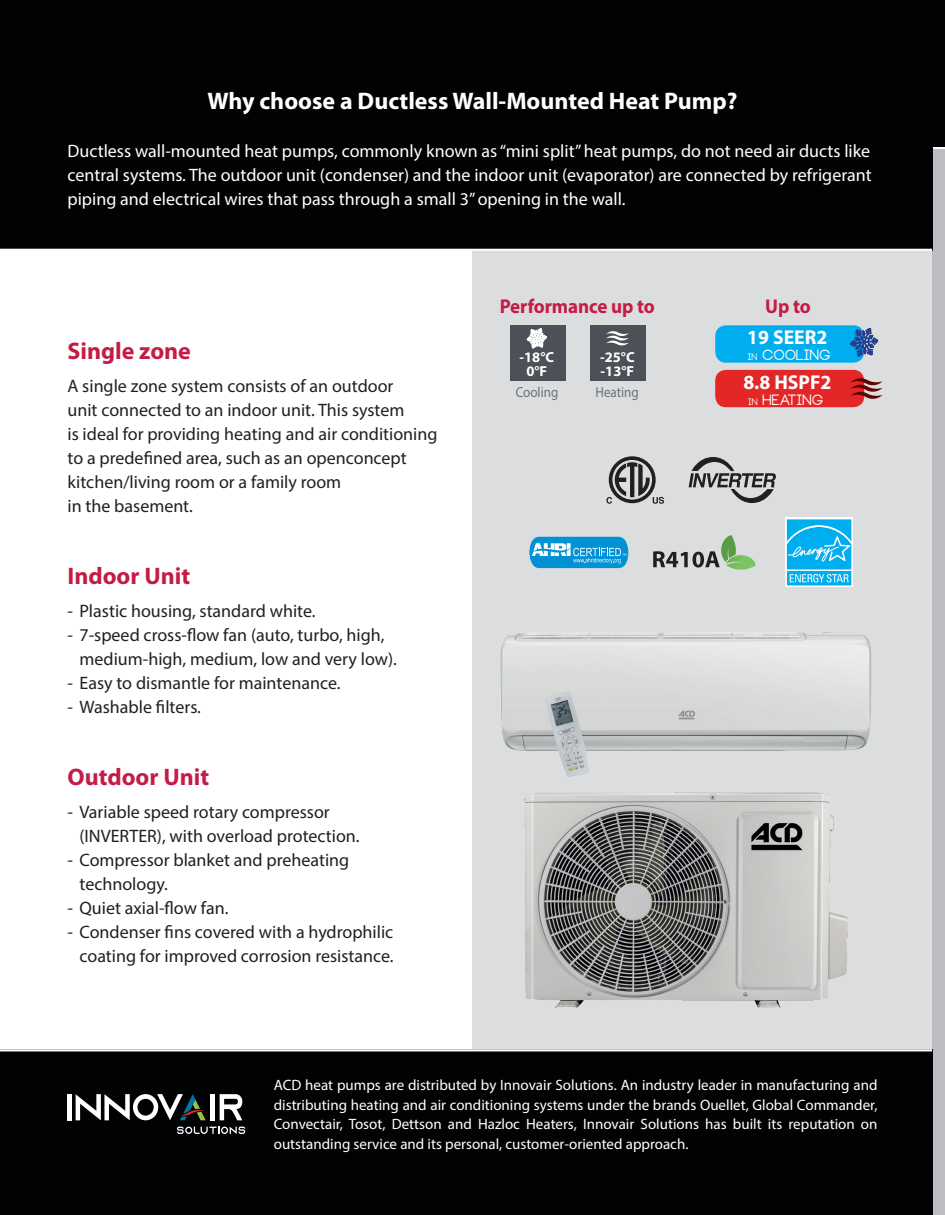
<style>
.page{position:relative;width:945px;height:1215px;background:#fff}
.page>*{position:absolute;margin:0;border:0;box-sizing:border-box;transform-origin:0 0}
.t1{font:700 24px "Myriad Pro";color:#fff}
.t2{font:700 24px "Myriad Pro";color:#c51c47}
.t3{font:700 20.1px "Myriad Pro";color:#fff}
.t4{font:700 19.95px "Myriad Pro";letter-spacing:-.005em;color:#c51c47;scale:.95 1}
.t5{font:18px/24px "Myriad Pro";color:#231f20}
.t6{font:18px/24px "Myriad Pro";color:#fff;text-align:justify}
.t7{font:15px/19.5px "Myriad Pro";color:#fff;text-align:justify}
.t8{font:700 14.7px "Neou";color:#fff}
.t9{font:700 14.55px "Myriad Pro";color:#fff}
.t10{font:14.55px "Myriad Pro";color:#6c7075;scale:.9 1}
.s1{font-size:9.15px}
</style>
<div class="page">
<div style="left:932px;top:146px;width:13px;height:1069px;background:#bcbdc0"></div>
<svg style="left:932px;top:146px;width:13px;height:2px"></svg>
<div style="left:472px;top:250px;width:460px;height:800px;background:#dcdddf"></div>
<div style="left:0;top:14px;width:932px;height:237px;background:#010203"></div>
<div style="left:0;top:1049px;width:932px;height:166px;background:#010203"></div>
<div style="left:0;top:0;width:945px;height:146px;background:#010203"></div>
<hr style="left:0;top:1049px;width:932px;height:2px;background:#fff">
<hr style="left:0;top:249px;width:932px;height:2px;background:#fff">
<svg style="left:177px;top:1127px;width:68px;height:7px"></svg>
<hr style="left:68px;top:1094px;width:4px;height:26px;background:#fff">
<hr style="left:210px;top:1094px;width:4px;height:26px;background:#fff">
<svg style="left:220px;top:1094px;width:22px;height:26px"></svg>
<svg style="left:76px;top:1094px;width:130px;height:26px"></svg>
<img style="left:500px;top:632px;width:371px;height:376px">
<div style="left:715px;top:325px;width:149px;height:38px;background:#00aeef;border-radius:11px"></div>
<div style="left:715px;top:370px;width:149px;height:37px;background:#e32626;border-radius:11px"></div>
<svg style="left:850px;top:325px;width:33px;height:75px"></svg>
<div style="left:510px;top:325px;width:55px;height:55px;background:#4b5157"></div>
<svg style="left:527px;top:328px;width:20px;height:21px"></svg>
<div style="left:590px;top:325px;width:55px;height:55px;background:#4b5157"></div>
<svg style="left:606px;top:331px;width:23px;height:15px"></svg>
<svg style="left:689px;top:457px;width:87px;height:46px"></svg>
<svg style="left:606px;top:456px;width:58px;height:48px"></svg>
<svg style="left:529px;top:537px;width:99px;height:31px;background:#33a7db"></svg>
<svg style="left:653px;top:535px;width:103px;height:35px"></svg>
<svg style="left:785px;top:519px;width:68px;height:68px;background:#3bc0f2"></svg>
<h1 class="t1" style="left:207px;top:88px;width:532px">Why choose a Ductless Wall-Mounted Heat Pump?</h1>
<p class="t6" style="left:68px;top:139px;width:806px">Ductless wall-mounted heat pumps, commonly known as ‘‘mini split’’ heat pumps, do not need air ducts like central systems. The outdoor unit (condenser) and the indoor unit (evaporator) are connected by refrigerant piping and electrical wires that pass through a small 3’’ opening in the wall.</p>
<h1 class="t2" style="left:68px;top:337px;width:125px">Single zone</h1>
<p class="t5" style="left:68px;top:373px;width:372px">A single zone system consists of an outdoor<br>unit connected to an indoor unit. This system<br>is ideal for providing heating and air conditioning to a predefined area, such as an openconcept kitchen/living room or a family room<br>in the basement.</p>
<h1 class="t2" style="left:68px;top:562px;width:124px">Indoor Unit</h1>
<p class="t5" style="left:68px;top:598px;width:250px">- Plastic housing, standard white.</p>
<p class="t5" style="left:80px;top:622px;width:319px;text-indent:-12px">- 7-speed cross-flow fan (auto, turbo, high, medium-high, medium, low and very low).</p>
<p class="t5" style="left:68px;top:670px;width:275px">- Easy to dismantle for maintenance.</p>
<p class="t5" style="left:68px;top:694px;width:135px">- Washable filters.</p>
<h1 class="t2" style="left:68px;top:763px;width:143px">Outdoor Unit</h1>
<p class="t5" style="left:80px;top:799px;width:282px;text-indent:-12px">- Variable speed rotary compressor (INVERTER), with overload protection.</p>
<p class="t5" style="left:80px;top:847px;width:271px;text-indent:-12px">- Compressor blanket and preheating technology.</p>
<p class="t5" style="left:68px;top:895px;width:162px">- Quiet axial-flow fan.</p>
<p class="t5" style="left:68px;top:919px;width:328px;text-align:right">- Condenser fins covered with a hydrophilic coating for improved corrosion resistance.</p>
<p class="t4" style="left:500px;top:293px;width:165px">Performance up to</p>
<p class="t9" style="left:520px;top:347px;width:36px">-18°C</p>
<p class="t9" style="left:600px;top:347px;width:36px">-25°C</p>
<p class="t9" style="left:526px;top:362px;width:22px">0°F</p>
<p class="t9" style="left:601px;top:362px;width:35px">-13°F</p>
<p class="t10" style="left:516px;top:383px;width:49px">Cooling</p>
<p class="t10" style="left:595px;top:383px;width:50px">Heating</p>
<p class="t4" style="left:765px;top:293px;width:49px">Up to</p>
<p class="t3" style="left:747px;top:324px;width:82px">19 SEER2</p>
<p class="t8" style="left:748px;top:347px;width:84px"><span class="s1">IN</span> COOLING</p>
<p class="t3" style="left:743px;top:369px;width:89px">8.8 HSPF2</p>
<p class="t8" style="left:748px;top:392px;width:77px"><span class="s1">IN</span> HEATING</p>
<p class="t7" style="left:274px;top:1075px;width:605px">ACD heat pumps are distributed by Innovair Solutions. An industry leader in manufacturing and distributing heating and air conditioning systems under the brands Ouellet, Global Commander, Convectair, Tosot, Dettson and Hazloc Heaters, Innovair Solutions has built its reputation on outstanding service and its personal, customer-oriented approach.</p>
</div>
